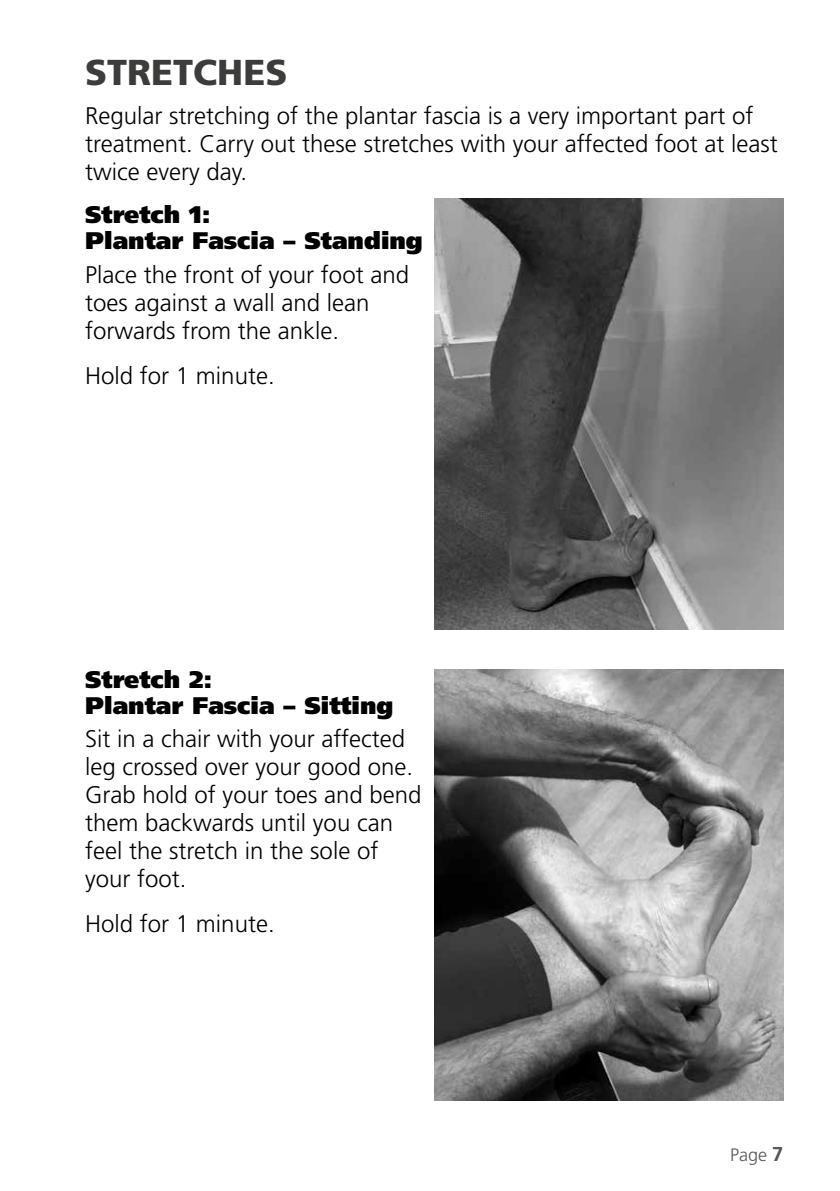
<style>
.page{position:relative;width:840px;height:1191px;background:#fff}
.page>*{position:absolute;margin:0;border:0;box-sizing:border-box;transform-origin:0 0}
.t1{font:900 36px "Frutiger";color:#3c3c3b}
.t2{font:300 24px/28px "Frutiger";color:#000}
.t3{font:900 24px/26px "Frutiger";color:#000}
.t4{font:300 18px "Frutiger";color:#575756}
.s1{font-weight:700;font-size:20px}
</style>
<div class="page">
<img style="left:434px;top:198px;width:348px;height:431px">
<img style="left:434px;top:669px;width:348px;height:431px">
<h1 class="t1" style="left:85px;top:50px;width:204px">STRETCHES</h1>
<p class="t2" style="left:85px;top:102px;width:694px">Regular stretching of the plantar fascia is a very important part of treatment. Carry out these stretches with your affected foot at least twice every day.</p>
<p class="t3" style="left:85px;top:201px;width:339px">Stretch 1:<br>Plantar Fascia – Standing</p>
<p class="t2" style="left:85px;top:260px;width:325px">Place the front of your foot and toes against a wall and lean forwards from the ankle.</p>
<p class="t2" style="left:85px;top:361px;width:191px">Hold for 1 minute.</p>
<p class="t3" style="left:85px;top:666px;width:309px">Stretch 2:<br>Plantar Fascia – Sitting</p>
<p class="t2" style="left:85px;top:725px;width:338px">Sit in a chair with your affected leg crossed over your good one.<br>Grab hold of your toes and bend them backwards until you can feel the stretch in the sole of your foot.</p>
<p class="t2" style="left:85px;top:910px;width:191px">Hold for 1 minute.</p>
<p class="t4" style="left:729px;top:1144px;width:55px">Page <span class="s1">7</span></p>
</div>
